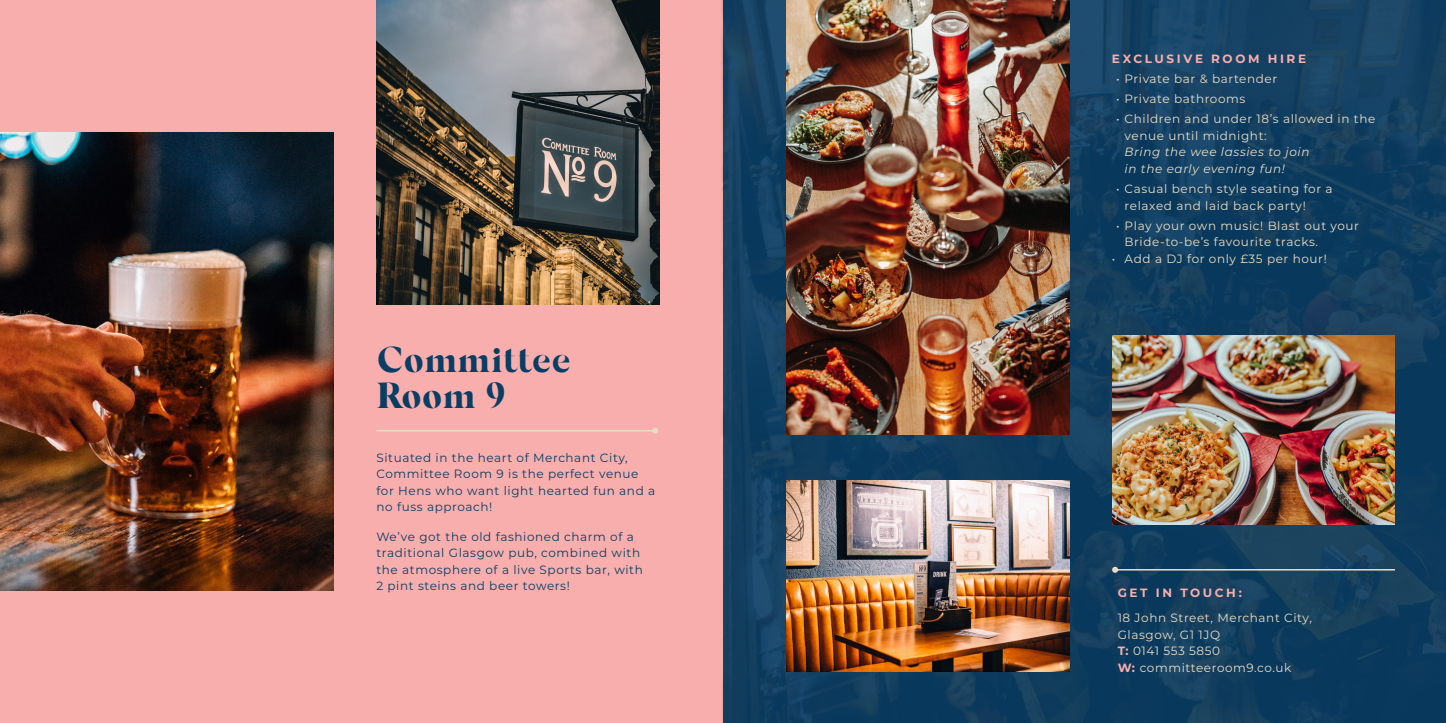
<style>
.page{position:relative;width:1446px;height:723px;background:#f8aeac}
.page>*{position:absolute;margin:0;border:0;box-sizing:border-box;transform-origin:0 0}
.Body_Copy{font:900 36px/36px "Silk Serif";color:#083d64}
.Body_Copy-2{font:12px/16.5px "Montserrat";letter-spacing:.05em;color:#eaddc4}
.Body_Copy-3{font:12px/16.5px "Montserrat";letter-spacing:.05em;color:#083d64}
.Body_Copy-4{font:700 12px "Montserrat";letter-spacing:.215em;color:#f8aeac}
.Subheading{font:700 12px "Montserrat";letter-spacing:.215em;color:#f8aeac}
.s1{font-style:italic}
.s2{font-weight:700;color:#f8aeac}
</style>
<div class="page">
<img style="left:722px;top:0;width:724px;height:723px">
<img style="left:0;top:133px;width:334px;height:457px">
<hr style="left:1115px;top:569px;width:280px;height:1px;background:#eaddc4">
<svg style="left:1112px;top:567px;width:6px;height:6px"></svg>
<img style="left:787px;top:0;width:282px;height:435px">
<img style="left:787px;top:480px;width:282px;height:192px">
<hr style="left:376px;top:430px;width:279px;height:1px;background:#eaddc4">
<svg style="left:652px;top:428px;width:6px;height:6px"></svg>
<img style="left:376px;top:0;width:283px;height:305px">
<img style="left:1112px;top:336px;width:283px;height:188px">
<p class="Body_Copy" style="left:376px;top:342px;width:196px">Committee<br>Room 9</p>
<p class="Body_Copy-3" style="left:376px;top:449px;width:280px">Situated in the heart of Merchant City, Committee Room 9 is the perfect venue for Hens who want light hearted fun and a no fuss approach!</p>
<p class="Body_Copy-3" style="left:376px;top:528px;width:268px">We’ve got the old fashioned charm of a traditional Glasgow pub, combined with the atmosphere of a live Sports bar, with 2 pint steins and beer towers!</p>
<p class="Body_Copy-4" style="left:1112px;top:50px;width:196px">EXCLUSIVE ROOM HIRE</p>
<p class="Body_Copy-2" style="left:1116px;top:70px;width:163px">• Private bar &amp; bartender</p>
<p class="Body_Copy-2" style="left:1116px;top:90px;width:131px">• Private bathrooms</p>
<p class="Body_Copy-2" style="left:1124px;top:110px;width:252px;text-indent:-8px">• Children and under 18’s allowed in the venue until midnight:<br><span class="s1">Bring the wee lassies to join<br>in the early evening fun!</span></p>
<p class="Body_Copy-2" style="left:1124px;top:180px;width:209px;text-indent:-8px">• Casual bench style seating for a relaxed and laid back party!</p>
<p class="Body_Copy-2" style="left:1124px;top:217px;width:236px;text-indent:-8px">• Play your own music! Blast out your<br>Bride-to-be’s favourite tracks.</p>
<p class="Body_Copy-2" style="left:1112px;top:250px;width:216px">• Add a DJ for only £35 per hour!</p>
<p class="Subheading" style="left:1117px;top:584px;width:126px">GET IN TOUCH:</p>
<p class="Body_Copy-2" style="left:1117px;top:609px;width:196px">18 John Street, Merchant City,<br>Glasgow, G1 1JQ<br><span class="s2">T:</span> 0141 553 5850<br><span class="s2">W:</span> committeeroom9.co.uk</p>
</div>
